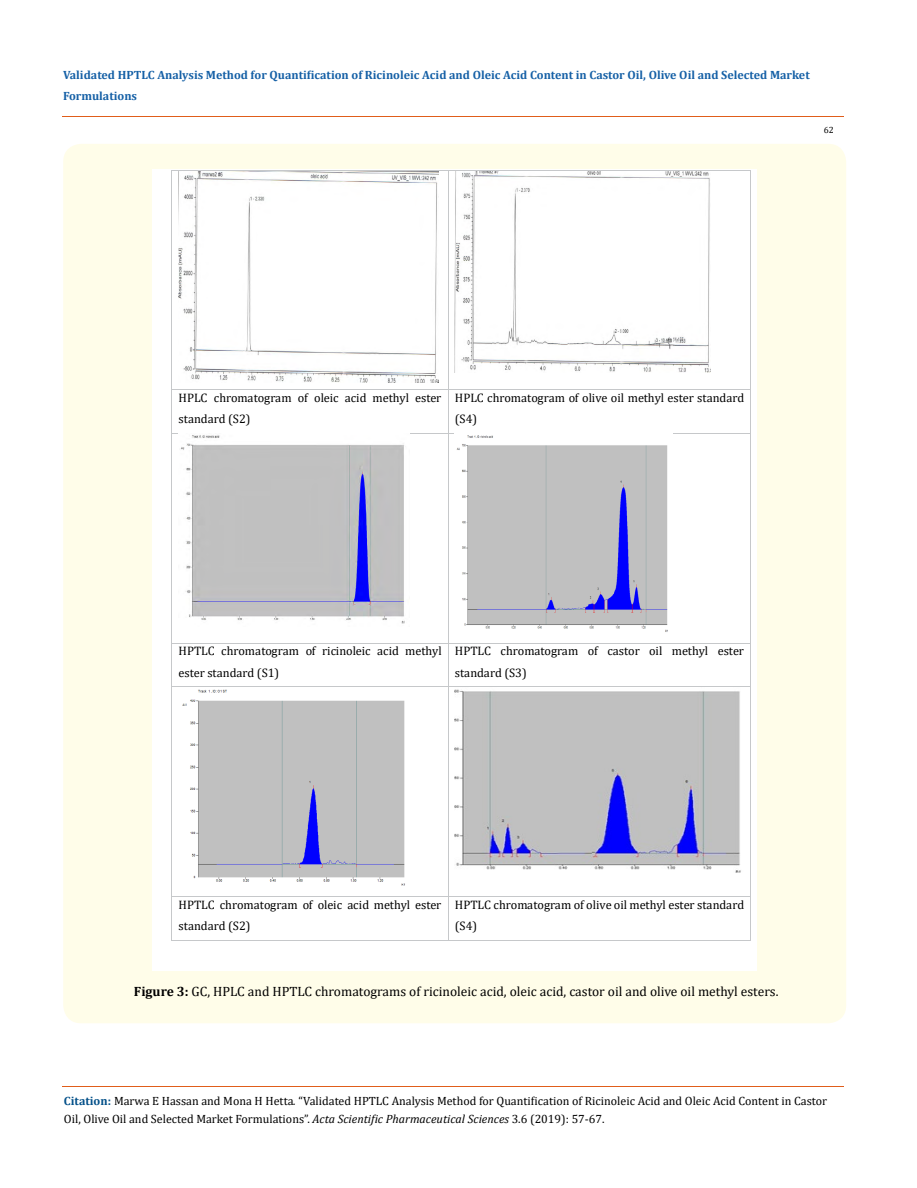
<style>
.page{position:relative;width:917px;height:1188px;background:#fff}
.page>*{position:absolute;margin:0;border:0;box-sizing:border-box;transform-origin:0 0}
.t1{font:13.5px "Cambria";color:#000}
.t2{font:12.3px/21.5px "Cambria";letter-spacing:-.005em;color:#000}
.t3{font:12px/18px "Cambria";color:#000}
.t4{font:700 12px/21px "Cambria";color:#1560a6}
.t5{font:9px "Cambria";color:#000}
.s1{font-weight:700}
.s2{font-weight:700;color:#035089}
.s3{font-style:italic}
</style>
<div class="page">
<hr style="left:62px;top:1087px;width:782px;height:1px;background:#e05d1a">
<hr style="left:62px;top:116px;width:782px;height:1px;background:#e05d1a">
<div style="left:63px;top:144px;width:783px;height:879px;background:#fffde9;border-radius:18px"></div>
<div style="left:152px;top:170px;width:604px;height:801px;background:#fff"></div>
<img style="left:179px;top:171px;width:259px;height:211px">
<img style="left:455px;top:171px;width:255px;height:201px">
<hr style="left:172px;top:170px;width:276px;height:1px;background:#c6c8ca">
<hr style="left:448px;top:170px;width:302px;height:1px;background:#c6c8ca">
<hr style="left:171px;top:170px;width:1px;height:219px;background:#c6c8ca">
<hr style="left:448px;top:170px;width:1px;height:219px;background:#c6c8ca">
<hr style="left:750px;top:170px;width:1px;height:219px;background:#c6c8ca">
<hr style="left:172px;top:389px;width:276px;height:1px;background:#c6c8ca">
<hr style="left:448px;top:389px;width:302px;height:1px;background:#c6c8ca">
<hr style="left:171px;top:390px;width:1px;height:43px;background:#c6c8ca">
<hr style="left:448px;top:390px;width:1px;height:43px;background:#c6c8ca">
<hr style="left:750px;top:390px;width:1px;height:43px;background:#c6c8ca">
<hr style="left:172px;top:433px;width:276px;height:1px;background:#c6c8ca">
<hr style="left:448px;top:433px;width:302px;height:1px;background:#c6c8ca">
<hr style="left:171px;top:434px;width:1px;height:209px;background:#c6c8ca">
<hr style="left:448px;top:434px;width:1px;height:209px;background:#c6c8ca">
<hr style="left:750px;top:434px;width:1px;height:209px;background:#c6c8ca">
<hr style="left:172px;top:643px;width:276px;height:1px;background:#c6c8ca">
<hr style="left:448px;top:643px;width:302px;height:1px;background:#c6c8ca">
<hr style="left:171px;top:644px;width:1px;height:42px;background:#c6c8ca">
<hr style="left:448px;top:644px;width:1px;height:42px;background:#c6c8ca">
<hr style="left:750px;top:644px;width:1px;height:42px;background:#c6c8ca">
<img style="left:455px;top:689px;width:286px;height:183px">
<hr style="left:172px;top:686px;width:276px;height:1px;background:#c6c8ca">
<hr style="left:448px;top:686px;width:302px;height:1px;background:#c6c8ca">
<hr style="left:171px;top:687px;width:1px;height:209px;background:#c6c8ca">
<hr style="left:448px;top:687px;width:1px;height:209px;background:#c6c8ca">
<hr style="left:750px;top:687px;width:1px;height:209px;background:#c6c8ca">
<hr style="left:172px;top:896px;width:276px;height:1px;background:#c6c8ca">
<hr style="left:448px;top:896px;width:302px;height:1px;background:#c6c8ca">
<hr style="left:171px;top:897px;width:1px;height:43px;background:#c6c8ca">
<hr style="left:172px;top:940px;width:276px;height:1px;background:#c6c8ca">
<hr style="left:448px;top:897px;width:1px;height:43px;background:#c6c8ca">
<hr style="left:448px;top:940px;width:302px;height:1px;background:#c6c8ca">
<hr style="left:750px;top:897px;width:1px;height:43px;background:#c6c8ca">
<img style="left:181px;top:435px;width:224px;height:189px">
<img style="left:456px;top:435px;width:212px;height:197px">
<img style="left:182px;top:689px;width:223px;height:197px">
<p class="t4" style="left:63px;top:64px;width:748px">Validated HPTLC Analysis Method for Quantification of Ricinoleic Acid and Oleic Acid Content in Castor Oil, Olive Oil and Selected Market<br>Formulations</p>
<p class="t5" style="left:823px;top:125px;width:11px">62</p>
<p class="t2" style="left:179px;top:386px;width:264px">HPLC chromatogram of oleic acid methyl ester standard (S2)</p>
<p class="t2" style="left:455px;top:386px;width:291px">HPLC chromatogram of olive oil methyl ester standard (S4)</p>
<p class="t2" style="left:179px;top:640px;width:264px">HPTLC chromatogram of ricinoleic acid methyl ester standard (S1)</p>
<p class="t2" style="left:455px;top:640px;width:291px">HPTLC chromatogram of castor oil methyl ester standard (S3)</p>
<p class="t2" style="left:179px;top:894px;width:264px">HPTLC chromatogram of oleic acid methyl ester standard (S2)</p>
<p class="t2" style="left:455px;top:894px;width:291px">HPTLC chromatogram of olive oil methyl ester standard (S4)</p>
<p class="t1" style="left:134px;top:983px;width:646px"><span class="s1">Figure 3:</span> GC, HPLC and HPTLC chromatograms of ricinoleic acid, oleic acid, castor oil and olive oil methyl esters.</p>
<p class="t3" style="left:64px;top:1092px;width:764px"><span class="s2">Citation:</span> Marwa E Hassan and Mona H Hetta<span class="s3">.</span> “Validated HPTLC Analysis Method for Quantification of Ricinoleic Acid and Oleic Acid Content in Castor<br>Oil, Olive Oil and Selected Market Formulations”. <span class="s3">Acta Scientific Pharmaceutical Sciences</span> 3.6 (2019): 57-67.</p>
</div>
